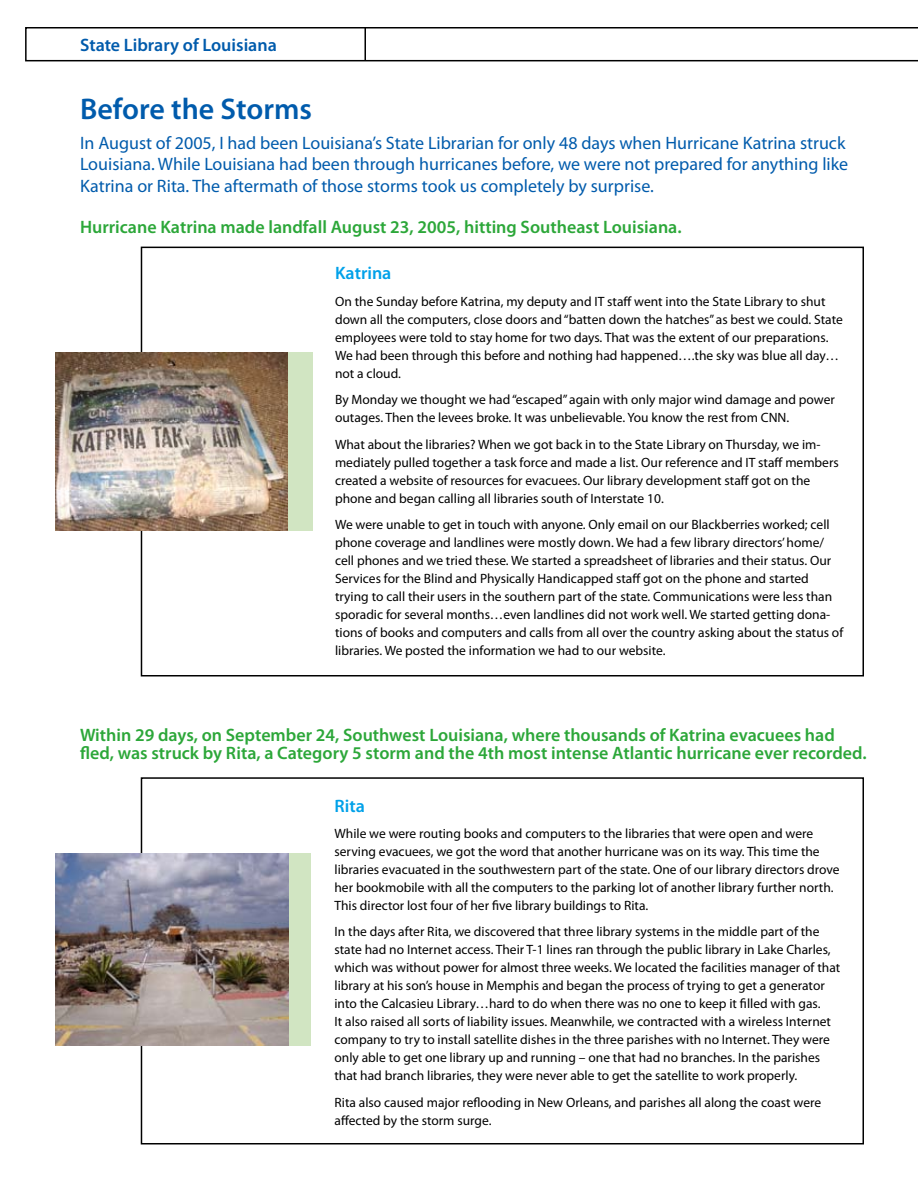
<style>
.page{position:relative;width:918px;height:1188px;background:#fff}
.page>*{position:absolute;margin:0;border:0;box-sizing:border-box;transform-origin:0 0}
.t1{font:600 30px "Myriad Pro";color:#005bac}
.t2{font:18px/21.6px "Myriad Pro";color:#005bac}
.t3{font:600 18px/18px "Myriad Pro";color:#2ca739}
.t4{font:600 18px "Myriad Pro";color:#005bac}
.t5{font:600 18px "Myriad Pro";color:#00a1e9}
.t6{font:13.5px/18px "Myriad Pro";color:#000}
</style>
<div class="page">
<svg style="left:25px;top:27px;width:893px;height:34px"></svg>
<div style="left:141px;top:247px;width:723px;height:429px;border:2px solid #000"></div>
<div style="left:141px;top:777px;width:723px;height:367px;border:2px solid #000"></div>
<img style="left:56px;top:353px;width:232px;height:178px">
<div style="left:288px;top:353px;width:24px;height:178px;background:#d1e5c2"></div>
<img style="left:55px;top:853px;width:234px;height:193px">
<div style="left:289px;top:853px;width:22px;height:193px;background:#d1e5c2"></div>
<h2 class="t4" style="left:80px;top:33px;width:198px">State Library of Louisiana</h2>
<h1 class="t1" style="left:80px;top:89px;width:233px">Before the Storms</h1>
<p class="t2" style="left:80px;top:131px;width:770px">In August of 2005, I had been Louisiana’s State Librarian for only 48 days when Hurricane Katrina struck<br>Louisiana. While Louisiana had been through hurricanes before, we were not prepared for anything like<br>Katrina or Rita. The aftermath of those storms took us completely by surprise.</p>
<h2 class="t3" style="left:80px;top:217px;width:603px">Hurricane Katrina made landfall August 23, 2005, hitting Southeast Louisiana.</h2>
<h2 class="t5" style="left:335px;top:262px;width:58px">Katrina</h2>
<p class="t6" style="left:335px;top:292px;width:509px">On the Sunday before Katrina, my deputy and IT staff went into the State Library to shut down all the computers, close doors and “batten down the hatches” as best we could. State employees were told to stay home for two days. That was the extent of our preparations.<br>We had been through this before and nothing had happened….the sky was blue all day… not a cloud.</p>
<p class="t6" style="left:335px;top:390px;width:501px">By Monday we thought we had “escaped” again with only major wind damage and power outages. Then the levees broke. It was unbelievable. You know the rest from CNN.</p>
<p class="t6" style="left:335px;top:435px;width:505px">What about the libraries? When we got back in to the State Library on Thursday, we im&shy;mediately pulled together a task force and made a list. Our reference and IT staff members created a website of resources for evacuees. Our library development staff got on the phone and began calling all libraries south of Interstate 10.</p>
<p class="t6" style="left:335px;top:515px;width:510px">We were unable to get in touch with anyone. Only email on our Blackberries worked; cell phone coverage and landlines were mostly down. We had a few library directors’ home/ cell phones and we tried these. We started a spreadsheet of libraries and their status. Our Services for the Blind and Physically Handicapped staff got on the phone and started trying to call their users in the southern part of the state. Communications were less than sporadic for several months…even landlines did not work well. We started getting dona&shy;tions of books and computers and calls from all over the country asking about the status of libraries. We posted the information we had to our website.</p>
<h2 class="t3" style="left:80px;top:726px;width:788px">Within 29 days, on September 24, Southwest Louisiana, where thousands of Katrina evacuees had fled, was struck by Rita, a Category 5 storm and the 4th most intense Atlantic hurricane ever recorded.</h2>
<h2 class="t5" style="left:334px;top:794px;width:32px">Rita</h2>
<p class="t6" style="left:334px;top:824px;width:507px">While we were routing books and computers to the libraries that were open and were serving evacuees, we got the word that another hurricane was on its way. This time the libraries evacuated in the southwestern part of the state. One of our library directors drove her bookmobile with all the computers to the parking lot of another library further north.<br>This director lost four of her five library buildings to Rita.</p>
<p class="t6" style="left:334px;top:923px;width:507px">In the days after Rita, we discovered that three library systems in the middle part of the state had no Internet access. Their T-1 lines ran through the public library in Lake Charles, which was without power for almost three weeks. We located the facilities manager of that library at his son’s house in Memphis and began the process of trying to get a generator into the Calcasieu Library…hard to do when there was no one to keep it filled with gas.<br>It also raised all sorts of liability issues. Meanwhile, we contracted with a wireless Internet company to try to install satellite dishes in the three parishes with no Internet. They were only able to get one library up and running – one that had no branches. In the parishes that had branch libraries, they were never able to get the satellite to work properly.</p>
<p class="t6" style="left:334px;top:1093px;width:488px">Rita also caused major reflooding in New Orleans, and parishes all along the coast were affected by the storm surge.</p>
</div>
